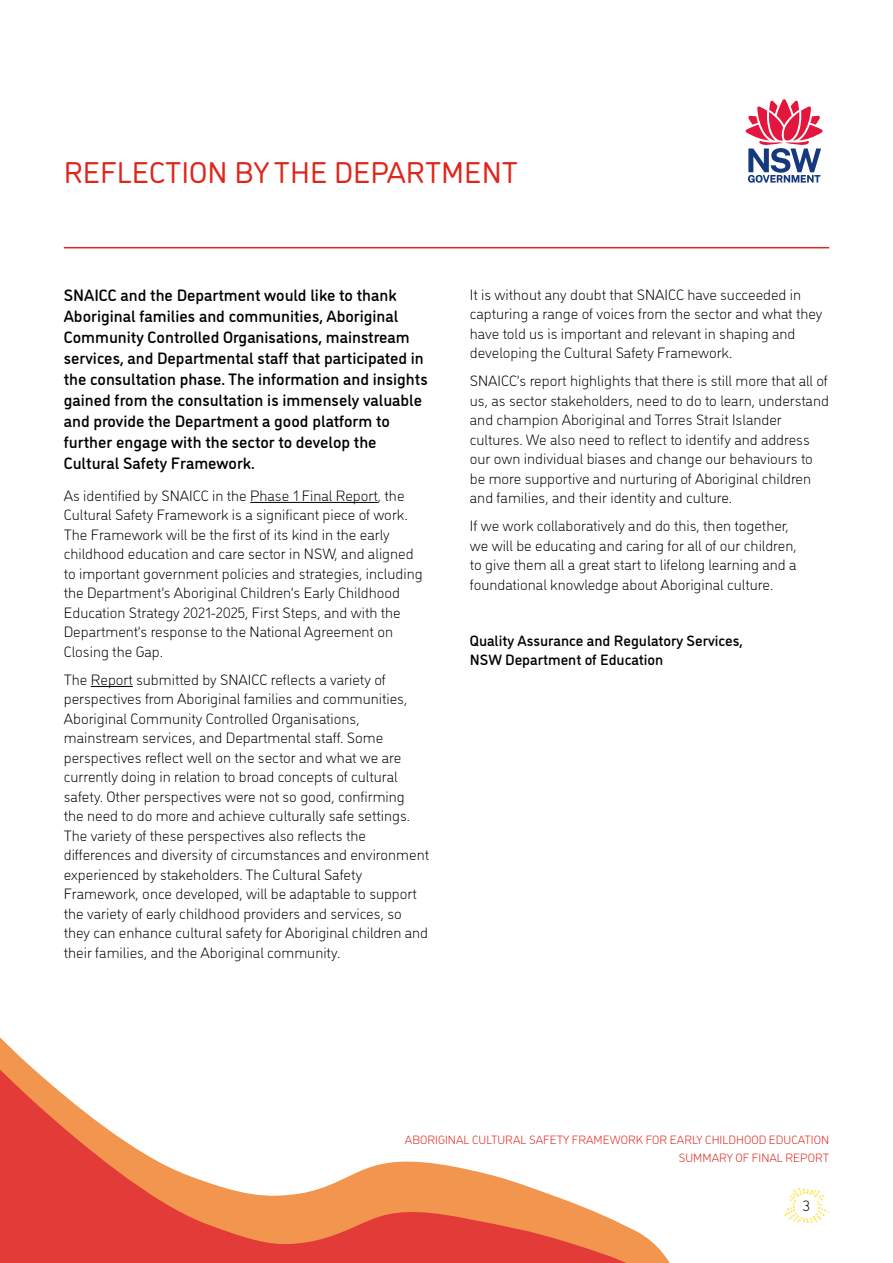
<style>
.page{position:relative;width:893px;height:1263px;background:#fff}
.page>*{position:absolute;margin:0;border:0;box-sizing:border-box;transform-origin:0 0}
.t1{font:30px "DI Nosaur";color:#de261c}
.Body_intro{font:500 16.5px/21px "DI Nosaur";color:#000}
.Body{font:300 15px/19.5px "DI Nosaur";color:#000}
.Body-2{font:500 15px/19.5px "DI Nosaur";color:#000}
.t2{font:300 12px/17.5px "DI Nosaur";color:#de261c;text-align:right}
</style>
<div class="page">
<hr style="left:64px;top:247px;width:765px;height:1px;background:#de261c">
<svg style="left:0;top:1037px;width:670px;height:226px"></svg>
<svg style="left:784px;top:1188px;width:45px;height:35px"></svg>
<hr style="left:250px;top:502px;width:128px;height:1px;background:#000">
<hr style="left:91px;top:686px;width:42px;height:1px;background:#000">
<svg style="left:746px;top:99px;width:77px;height:84px"></svg>
<h1 class="t1" style="left:64px;top:151px;width:456px">REFLECTION BY THE DEPARTMENT</h1>
<p class="Body_intro" style="left:64px;top:283px;width:365px">SNAICC and the Department would like to thank Aboriginal families and communities, Aboriginal Community Controlled Organisations, mainstream services, and Departmental staff that participated in the consultation phase. The information and insights gained from the consultation is immensely valuable and provide the Department a good platform to further engage with the sector to develop the Cultural Safety Framework.</p>
<p class="Body" style="left:64px;top:485px;width:360px">As identified by SNAICC in the Phase 1 Final Report, the Cultural Safety Framework is a significant piece of work.<br>The Framework will be the first of its kind in the early childhood education and care sector in NSW, and aligned to important government policies and strategies, including the Department’s Aboriginal Children’s Early Childhood Education Strategy 2021-2025, First Steps, and with the Department’s response to the National Agreement on Closing the Gap.</p>
<p class="Body" style="left:64px;top:669px;width:367px">The Report submitted by SNAICC reflects a variety of perspectives from Aboriginal families and communities, Aboriginal Community Controlled Organisations, mainstream services, and Departmental staff. Some perspectives reflect well on the sector and what we are currently doing in relation to broad concepts of cultural safety. Other perspectives were not so good, confirming<br>the need to do more and achieve culturally safe settings.<br>The variety of these perspectives also reflects the differences and diversity of circumstances and environment experienced by stakeholders. The Cultural Safety Framework, once developed, will be adaptable to support the variety of early childhood providers and services, so they can enhance cultural safety for Aboriginal children and their families, and the Aboriginal community.</p>
<p class="Body" style="left:470px;top:284px;width:354px">It is without any doubt that SNAICC have succeeded in capturing a range of voices from the sector and what they have told us is important and relevant in shaping and developing the Cultural Safety Framework.</p>
<p class="Body" style="left:470px;top:370px;width:361px">SNAICC’s report highlights that there is still more that all of us, as sector stakeholders, need to do to learn, understand and champion Aboriginal and Torres Strait Islander cultures. We also need to reflect to identify and address our own individual biases and change our behaviours to be more supportive and nurturing of Aboriginal children and families, and their identity and culture.</p>
<p class="Body" style="left:470px;top:515px;width:328px">If we work collaboratively and do this, then together, we will be educating and caring for all of our children, to give them all a great start to lifelong learning and a foundational knowledge about Aboriginal culture.</p>
<p class="Body-2" style="left:470px;top:630px;width:275px">Quality Assurance and Regulatory Services,<br>NSW Department of Education</p>
<p class="t2" style="left:405px;top:1130px;width:426px">ABORIGINAL CULTURAL SAFETY FRAMEWORK FOR EARLY CHILDHOOD EDUCATION<br>SUMMARY OF FINAL REPORT</p>
<p class="Body" style="left:803px;top:1195px;width:9px">3</p>
</div>
